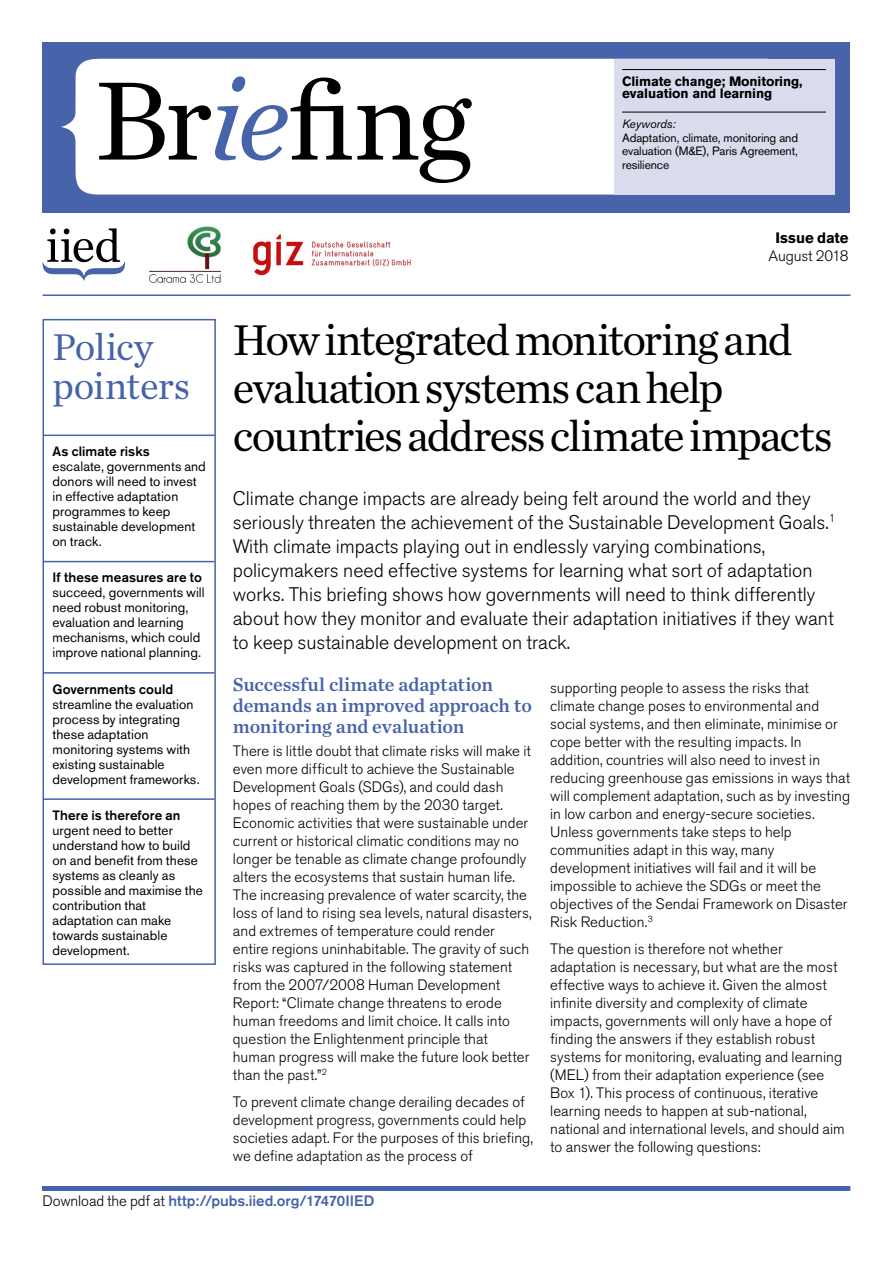
<style>
.page{position:relative;width:893px;height:1263px;background:#fff}
.page>*{position:absolute;margin:0;border:0;box-sizing:border-box;transform-origin:0 0}
.IIED_briefing_Title{font:116.7px "Chronicle Text G1";color:#000}
.IIED_briefing_Title-2{font:45px/48px "Chronicle Text G1";letter-spacing:-.04em;color:#000}
.IIED_briefing_Policy{font:39px/39px "Chronicle Text G1";letter-spacing:-.015em;color:#4763a9}
.IIED_briefing_Summar{font:300 19.5px/24px "Akzidenz Grotesk BE";color:#000}
.IIED_briefing_Subhea{font:19.5px/21px "Chronicle Text G1 Semi";letter-spacing:-.005em;color:#4763a9}
.IIED_briefing_Body_c{font:300 15px/18px "Akzidenz Grotesk BE";letter-spacing:.005em;color:#000}
.IIED_briefing_Body_c-2{font:500 15px "Akzidenz Grotesk BE";letter-spacing:-.005em;color:#4763a9}
.IIED_briefing_Policy-2{font:13.5px/15px "Akzidenz Grotesk BE";letter-spacing:.005em;color:#000}
.t1{font:700 13.5px/12px "Akzidenz Grotesk BE";letter-spacing:-.01em;color:#000}
.t2{font:12px/13.5px "Akzidenz Grotesk BE";letter-spacing:-.01em;color:#000}
.s1{font-style:italic;color:#4763a9}
.s2{font-style:italic}
.s3{font-weight:700}
.s4{font-weight:500}
.s5{font-weight:300;color:#000}
</style>
<div class="page">
<div style="left:43px;top:43px;width:807px;height:170px;background:#4763a9"></div>
<div style="left:61px;top:59px;width:553px;height:136px;background:#fff"></div>
<svg style="left:42px;top:228px;width:83px;height:53px"></svg>
<div style="left:614px;top:59px;width:220px;height:136px;background:#dadced"></div>
<hr style="left:622px;top:69px;width:204px;height:1px;background:#000">
<hr style="left:622px;top:112px;width:204px;height:1px;background:#000">
<div style="left:43px;top:1186px;width:807px;height:5px;background:#4763a9"></div>
<hr style="left:44px;top:435px;width:170px;height:1px;background:#4763a9">
<hr style="left:44px;top:561px;width:170px;height:1px;background:#4763a9">
<hr style="left:44px;top:672px;width:170px;height:2px;background:#4763a9">
<hr style="left:44px;top:798px;width:170px;height:2px;background:#4763a9">
<div style="left:43px;top:319px;width:173px;height:646px;border:2px solid #4763a9"></div>
<hr style="left:43px;top:294px;width:807px;height:2px;background:#4763a9">
<img style="left:149px;top:226px;width:73px;height:57px">
<img style="left:253px;top:234px;width:158px;height:42px">
<p class="IIED_briefing_Title" style="left:94px;top:32px;width:379px">Br<span class="s1">ie</span>fing</p>
<p class="t1" style="left:622px;top:75px;width:182px">Climate change; Monitoring, evaluation and learning</p>
<p class="t2" style="left:622px;top:117px;width:177px"><span class="s2">Keywords:<br></span>Adaptation, climate, monitoring and evaluation (M&amp;E), Paris Agreement,</p>
<p class="t2" style="left:622px;top:158px;width:49px">resilience</p>
<p class="IIED_briefing_Body_c" style="left:769px;top:229px;width:81px;text-align:center"><span class="s3">Issue date<br></span>August 2018</p>
<p class="IIED_briefing_Policy" style="left:53px;top:325px;width:139px">Policy pointers</p>
<p class="IIED_briefing_Policy-2" style="left:53px;top:444px;width:155px"><span class="s4">As climate risks<br></span>escalate, governments and donors will need to invest in effective adaptation programmes to keep sustainable development on track.</p>
<p class="IIED_briefing_Policy-2" style="left:53px;top:570px;width:154px"><span class="s4">If these measures are to </span>succeed, governments will need robust monitoring, evaluation and learning mechanisms, which could improve national planning.</p>
<p class="IIED_briefing_Policy-2" style="left:53px;top:681px;width:149px"><span class="s4">Governments could </span>streamline the evaluation process by integrating these adaptation monitoring systems with existing sustainable development frameworks.</p>
<p class="IIED_briefing_Policy-2" style="left:53px;top:807px;width:152px"><span class="s4">There is therefore an </span>urgent need to better understand how to build on and benefit from these systems as cleanly as possible and maximise the contribution that adaptation can make towards sustainable development.</p>
<p class="IIED_briefing_Title-2" style="left:233px;top:313px;width:601px">How integrated monitoring and evaluation systems can help countries address climate impacts</p>
<p class="IIED_briefing_Summar" style="left:233px;top:486px;width:604px">Climate change impacts are already being felt around the world and they seriously threaten the achievement of the Sustainable Development Goals.<sup>1<br></sup>With climate impacts playing out in endlessly varying combinations, policymakers need effective systems for learning what sort of adaptation works. This briefing shows how governments will need to think differently about how they monitor and evaluate their adaptation initiatives if they want to keep sustainable development on track.</p>
<p class="IIED_briefing_Subhea" style="left:233px;top:672px;width:301px">Successful climate adaptation demands an improved approach to monitoring and evaluation</p>
<p class="IIED_briefing_Body_c" style="left:233px;top:742px;width:300px">There is little doubt that climate risks will make it even more difficult to achieve the Sustainable Development Goals (SDGs), and could dash hopes of reaching them by the 2030 target.<br>Economic activities that were sustainable under current or historical climatic conditions may no longer be tenable as climate change profoundly alters the ecosystems that sustain human life.<br>The increasing prevalence of water scarcity, the loss of land to rising sea levels, natural disasters, and extremes of temperature could render entire regions uninhabitable. The gravity of such risks was captured in the following statement from the 2007/2008 Human Development Report: “Climate change threatens to erode human freedoms and limit choice. It calls into question the Enlightenment principle that human progress will make the future look better than the past.”<sup>2</sup></p>
<p class="IIED_briefing_Body_c" style="left:233px;top:1093px;width:302px">To prevent climate change derailing decades of development progress, governments could help societies adapt. For the purposes of this briefing, we define adaptation as the process of</p>
<p class="IIED_briefing_Body_c" style="left:550px;top:679px;width:301px">supporting people to assess the risks that climate change poses to environmental and social systems, and then eliminate, minimise or cope better with the resulting impacts. In addition, countries will also need to invest in reducing greenhouse gas emissions in ways that will complement adaptation, such as by investing in low carbon and energy-secure societies.<br>Unless governments take steps to help communities adapt in this way, many development initiatives will fail and it will be impossible to achieve the SDGs or meet the objectives of the Sendai Framework on Disaster Risk Reduction.<sup>3</sup></p>
<p class="IIED_briefing_Body_c" style="left:550px;top:940px;width:296px">The question is therefore not whether adaptation is necessary, but what are the most effective ways to achieve it. Given the almost infinite diversity and complexity of climate impacts, governments will only have a hope of finding the answers if they establish robust systems for monitoring, evaluating and learning (MEL) from their adaptation experience (see Box 1). This process of continuous, iterative learning needs to happen at sub-national, national and international levels, and should aim to answer the following questions:</p>
<p class="IIED_briefing_Body_c-2" style="left:43px;top:1192px;width:333px"><span class="s5">Download the pdf at</span> http://pubs.iied.org/17470IIED</p>
</div>
